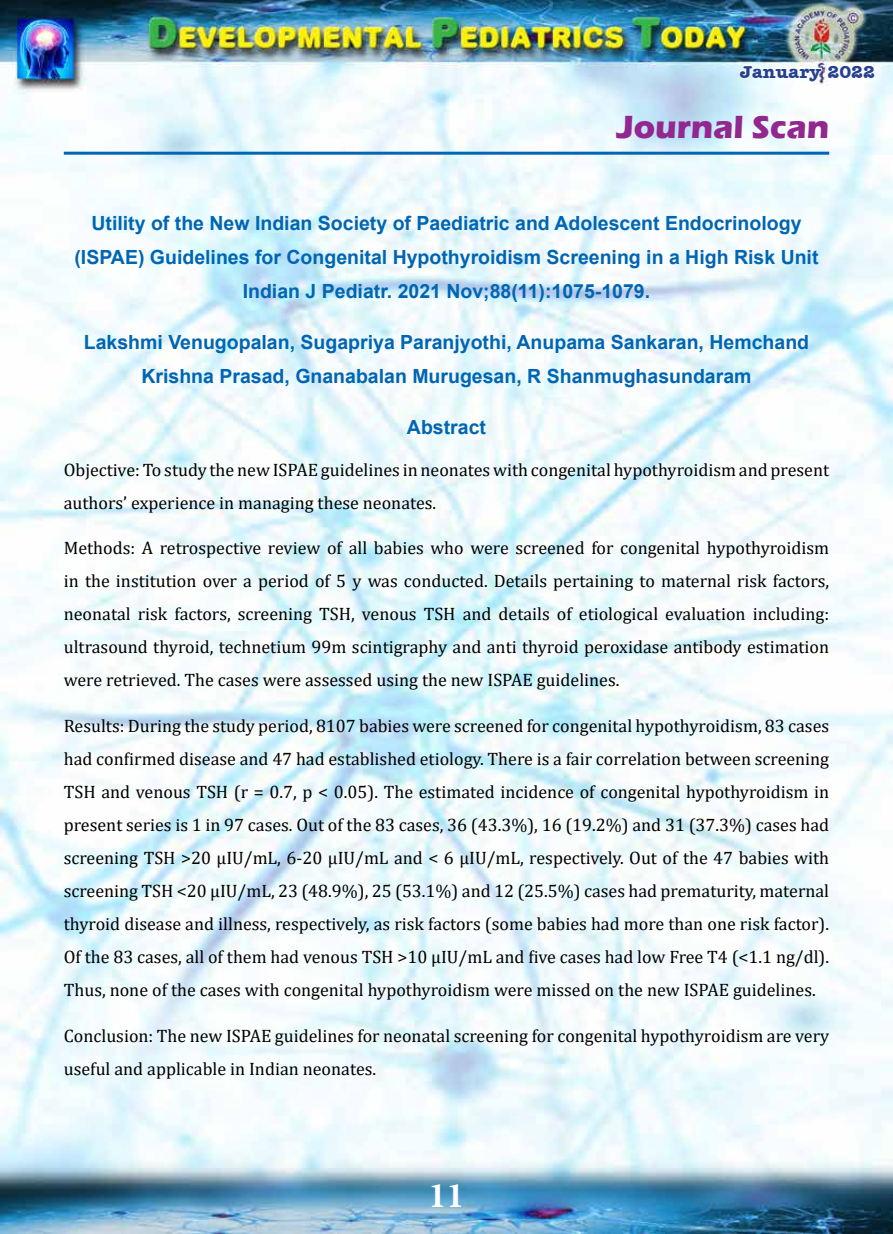
<style>
.page{position:relative;width:893px;height:1234px;background:#fff}
.page>*{position:absolute;margin:0;border:0;box-sizing:border-box;transform-origin:0 0}
.t1{font:700 36px "Minion Pro";color:#fff}
.t2{font:700 33px "Eras ITC";color:#92278f}
.t3{font:700 19.5px/33.9px "Arial";color:#0065b2;text-align:center}
.t4{font:18px/33px "Cambria";color:#000}
.t5{font:700 18px "Amer Typewriter IT Cby BT";color:#25408f}
</style>
<div class="page">
<img style="left:0;top:0;width:893px;height:1233px">
<svg style="left:738px;top:63px;width:138px;height:20px"></svg>
<hr style="left:64px;top:152px;width:765px;height:3px;background:#0065b2">
<p class="t5" style="left:740px;top:60px;width:137px">January 2022</p>
<h2 class="t2" style="left:617px;top:108px;width:214px">Journal Scan</h2>
<p class="t3" style="left:74px;top:207px;width:746px">Utility of the New Indian Society of Paediatric and Adolescent Endocrinology (ISPAE) Guidelines for Congenital Hypothyroidism Screening in a High Risk Unit<br>Indian J Pediatr. 2021 Nov;88(11):1075-1079.</p>
<p class="t3" style="left:84px;top:325px;width:727px">Lakshmi Venugopalan, Sugapriya Paranjyothi, Anupama Sankaran, Hemchand<br>Krishna Prasad, Gnanabalan Murugesan, R Shanmughasundaram</p>
<p class="t3" style="left:407px;top:410px;width:81px">Abstract</p>
<p class="t4" style="left:64px;top:453px;width:767px">Objective: To study the new ISPAE guidelines in neonates with congenital hypothyroidism and present authors’ experience in managing these neonates.</p>
<p class="t4" style="left:64px;top:531px;width:767px;text-align:justify">Methods: A retrospective review of all babies who were screened for congenital hypothyroidism in the institution over a period of 5 y was conducted. Details pertaining to maternal risk factors, neonatal risk factors, screening TSH, venous TSH and details of etiological evaluation including: ultrasound thyroid, technetium 99m scintigraphy and anti thyroid peroxidase antibody estimation were retrieved. The cases were assessed using the new ISPAE guidelines.</p>
<p class="t4" style="left:64px;top:709px;width:767px;text-align:justify">Results: During the study period, 8107 babies were screened for congenital hypothyroidism, 83 cases had confirmed disease and 47 had established etiology. There is a fair correlation between screening TSH and venous TSH (r = 0.7, p &lt; 0.05). The estimated incidence of congenital hypothyroidism in present series is 1 in 97 cases. Out of the 83 cases, 36 (43.3%), 16 (19.2%) and 31 (37.3%) cases had screening TSH &gt;20 μIU/mL, 6-20 μIU/mL and &lt; 6 μIU/mL, respectively. Out of the 47 babies with screening TSH &lt;20 μIU/mL, 23 (48.9%), 25 (53.1%) and 12 (25.5%) cases had prematurity, maternal thyroid disease and illness, respectively, as risk factors (some babies had more than one risk factor).<br>Of the 83 cases, all of them had venous TSH &gt;10 μIU/mL and five cases had low Free T4 (&lt;1.1 ng/dl).<br>Thus, none of the cases with congenital hypothyroidism were missed on the new ISPAE guidelines.</p>
<p class="t4" style="left:64px;top:1019px;width:767px">Conclusion: The new ISPAE guidelines for neonatal screening for congenital hypothyroidism are very useful and applicable in Indian neonates.</p>
<h1 class="t1" style="left:428px;top:1169px;width:37px">11</h1>
</div>
